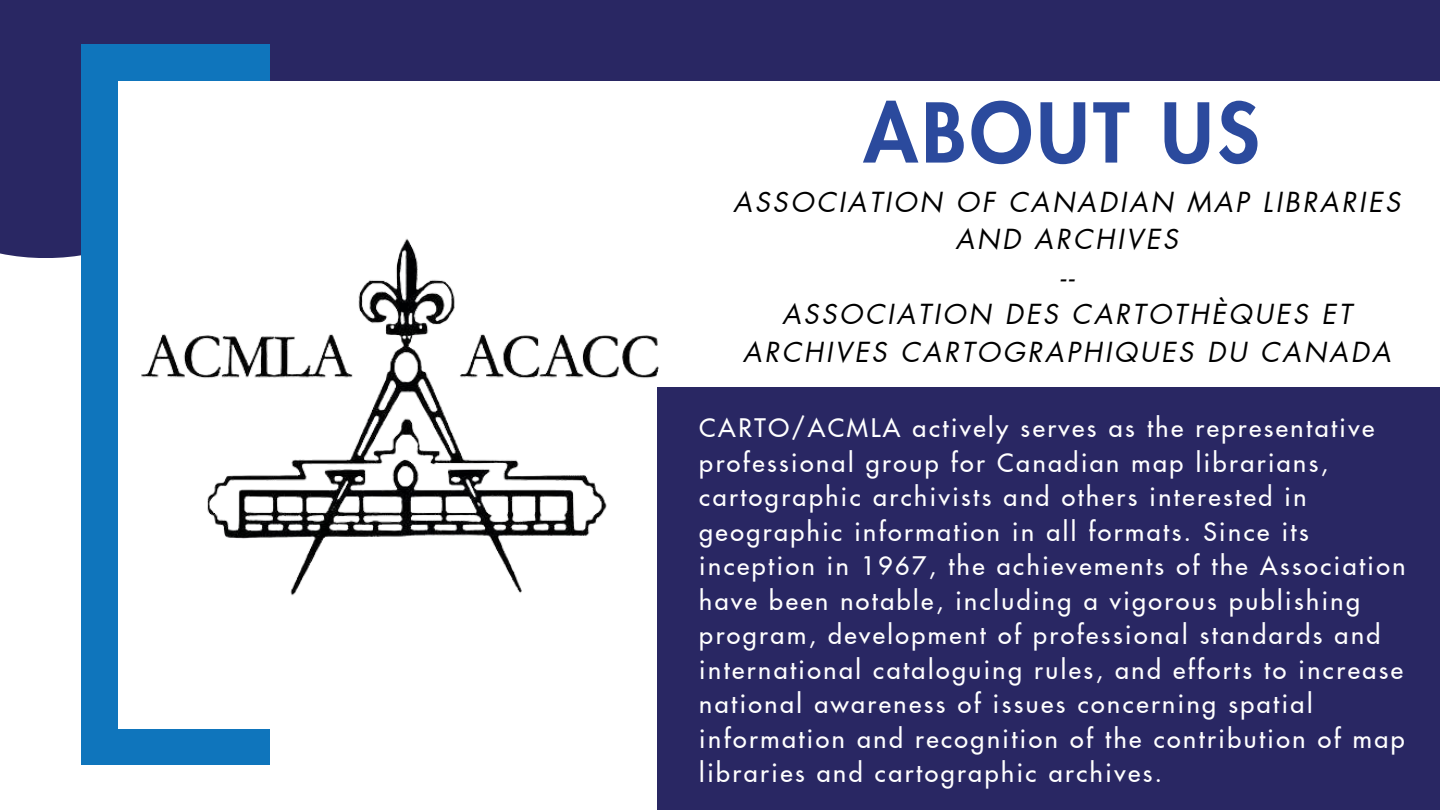
<style>
.page{position:relative;width:1440px;height:810px;background:#fff}
.page>*{position:absolute;margin:0;border:0;box-sizing:border-box;transform-origin:0 0}
.t1{font:800 80px "Futura LT Pro";letter-spacing:.05em;color:#2b4a9d}
.t2{font:italic 27px/37.5px "Futura LT Pro";letter-spacing:.1em;color:#000;text-align:center}
.t3{font:500 25px/34.5px "Futura LT Pro";letter-spacing:.1em;color:#fff}
</style>
<div class="page">
<div style="left:0;top:0;width:273px;height:258px;background:#292763"></div>
<div style="left:658px;top:387px;width:782px;height:423px;background:#292763"></div>
<div style="left:257px;top:0;width:1183px;height:81px;background:#292763"></div>
<div style="left:81px;top:45px;width:189px;height:720px;background:#0f75bc"></div>
<div style="left:118px;top:81px;width:273px;height:648px;background:#fff"></div>
<img style="left:53px;top:238px;width:606px;height:403px">
<p class="t1" style="left:864px;top:97px;width:397px">ABOUT US</p>
<p class="t2" style="left:733px;top:184px;width:669px">ASSOCIATION OF CANADIAN MAP LIBRARIES<br>AND ARCHIVES</p>
<p class="t2" style="left:1060px;top:259px;width:15px">--</p>
<p class="t2" style="left:743px;top:297px;width:649px">ASSOCIATION DES CARTOTHÈQUES ET<br>ARCHIVES CARTOGRAPHIQUES DU CANADA</p>
<p class="t3" style="left:699px;top:412px;width:708px">CARTO/ACMLA actively serves as the representative professional group for Canadian map librarians, cartographic archivists and others interested in geographic information in all formats. Since its inception in 1967, the achievements of the Association have been notable, including a vigorous publishing program, development of professional standards and international cataloguing rules, and efforts to increase national awareness of issues concerning spatial information and recognition of the contribution of map libraries and cartographic archives.</p>
</div>
